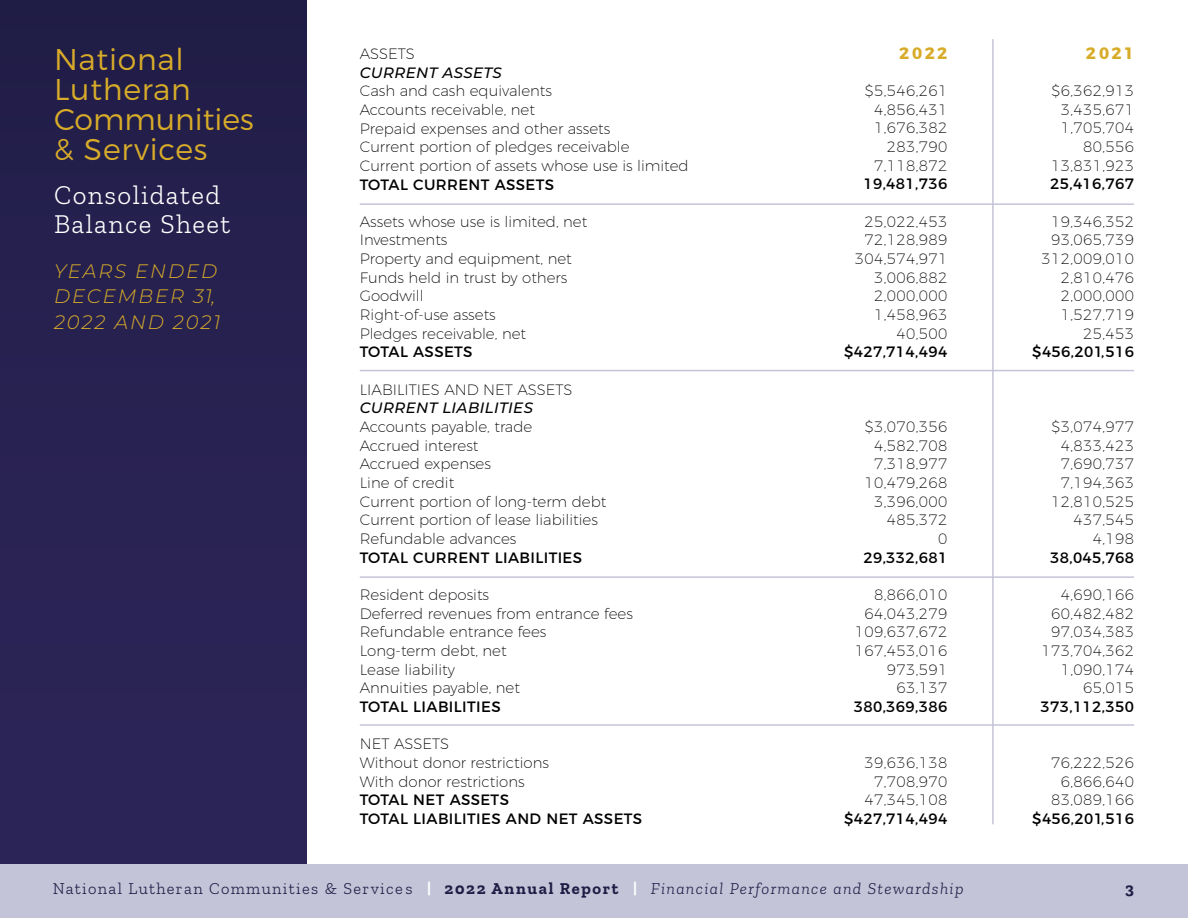
<style>
.page{position:relative;width:1188px;height:918px;background:#fff}
.page>*{position:absolute;margin:0;border:0;box-sizing:border-box;transform-origin:0 0}
.t1{font:300 30px/30px "Montserrat";letter-spacing:.025em;color:#d8ac29}
.t2{font:300 27px/28.5px "Zilla Slab";letter-spacing:.05em;color:#fff}
.t3{font:italic 300 19.5px/25.5px "Montserrat";letter-spacing:.1em;color:#d8ac29}
.t4{font:300 16.5px "Zilla Slab";letter-spacing:.08em;color:#1f1c45}
.t5{font:700 16.5px "Montserrat";letter-spacing:.145em;color:#d8ac29}
.t6{font:700 16.5px "Zilla Slab";color:#1f1c45}
.t7{font:200 15px/18.6px "Montserrat";color:#000}
.t8{font:200 15px/18.6px "Montserrat";letter-spacing:.025em;color:#000;text-align:right}
.t9{font:15px/18.6px "Montserrat";letter-spacing:.025em;color:#000}
.t10{font:italic 500 15px "Montserrat";letter-spacing:.025em;color:#000}
.s1{font-weight:700;color:#fff}
.s2{font-weight:700}
.s3{font-style:italic}
</style>
<div class="page">
<div style="left:0;top:0;width:306px;height:917px;background:#282252"></div>
<hr style="left:360px;top:724px;width:774px;height:2px;background:#c4c4d8">
<hr style="left:360px;top:576px;width:774px;height:2px;background:#c4c4d8">
<hr style="left:360px;top:370px;width:774px;height:1px;background:#c4c4d8">
<hr style="left:360px;top:203px;width:774px;height:2px;background:#c4c4d8">
<hr style="left:992px;top:39px;width:2px;height:785px;background:#c4c4d8">
<div style="left:0;top:864px;width:1188px;height:54px;background:#c4c4d8"></div>
<h1 class="t1" style="left:54px;top:42px;width:201px">National<br>Lutheran<br>Communities &amp; Services</h1>
<p class="t7" style="left:360px;top:43px;width:57px">ASSETS</p>
<p class="t10" style="left:360px;top:62px;width:144px">CURRENT ASSETS</p>
<p class="t7" style="left:360px;top:80px;width:330px">Cash and cash equivalents<br>Accounts receivable, net<br>Prepaid expenses and other assets<br>Current portion of pledges receivable<br>Current portion of assets whose use is limited</p>
<p class="t9" style="left:360px;top:174px;width:196px">TOTAL CURRENT ASSETS</p>
<p class="t7" style="left:360px;top:211px;width:229px">Assets whose use is limited, net<br>Investments<br>Property and equipment, net<br>Funds held in trust by others<br>Goodwill<br>Right-of-use assets<br>Pledges receivable, net</p>
<p class="t9" style="left:360px;top:342px;width:114px">TOTAL ASSETS</p>
<p class="t7" style="left:360px;top:379px;width:214px">LIABILITIES AND NET ASSETS</p>
<p class="t10" style="left:360px;top:398px;width:175px">CURRENT LIABILITIES</p>
<p class="t7" style="left:360px;top:416px;width:248px">Accounts payable, trade<br>Accrued interest<br>Accrued expenses<br>Line of credit<br>Current portion of long-term debt<br>Current portion of lease liabilities<br>Refundable advances</p>
<p class="t9" style="left:360px;top:547px;width:224px">TOTAL CURRENT LIABILITIES</p>
<p class="t7" style="left:360px;top:584px;width:275px">Resident deposits<br>Deferred revenues from entrance fees<br>Refundable entrance fees<br>Long-term debt, net<br>Lease liability<br>Annuities payable, net</p>
<p class="t9" style="left:360px;top:696px;width:142px">TOTAL LIABILITIES</p>
<p class="t7" style="left:360px;top:733px;width:191px">NET ASSETS<br>Without donor restrictions<br>With donor restrictions</p>
<p class="t9" style="left:360px;top:789px;width:284px">TOTAL NET ASSETS<br>TOTAL LIABILITIES AND NET ASSETS</p>
<h2 class="t2" style="left:54px;top:181px;width:178px">Consolidated<br>Balance Sheet</h2>
<h3 class="t3" style="left:54px;top:258px;width:168px">YEARS ENDED<br>DECEMBER 31,<br>2022 AND 2021</h3>
<p class="t5" style="left:899px;top:39px;width:50px">2022</p>
<p class="t8" style="left:865px;top:80px;width:84px">$5,546,261<br>4,856,431<br>1,676,382<br>283,790<br>7,118,872</p>
<p class="t9" style="left:863px;top:174px;width:85px">19,481,736</p>
<p class="t8" style="left:855px;top:211px;width:94px">25,022,453<br>72,128,989<br>304,574,971<br>3,006,882<br>2,000,000<br>1,458,963<br>40,500</p>
<p class="t9" style="left:844px;top:342px;width:105px">$427,714,494</p>
<p class="t8" style="left:865px;top:416px;width:84px">$3,070,356<br>4,582,708<br>7,318,977<br>10,479,268<br>3,396,000<br>485,372<br>0</p>
<p class="t9" style="left:863px;top:547px;width:85px">29,332,681</p>
<p class="t8" style="left:855px;top:584px;width:94px">8,866,010<br>64,043,279<br>109,637,672<br>167,453,016<br>973,591<br>63,137</p>
<p class="t9" style="left:854px;top:696px;width:95px">380,369,386</p>
<p class="t8" style="left:865px;top:752px;width:84px">39,636,138<br>7,708,970<br>47,345,108</p>
<p class="t9" style="left:844px;top:808px;width:105px">$427,714,494</p>
<p class="t5" style="left:1086px;top:39px;width:50px">2021</p>
<p class="t8" style="left:1051px;top:80px;width:84px">$6,362,913<br>3,435,671<br>1,705,704<br>80,556<br>13,831,923</p>
<p class="t9" style="left:1050px;top:174px;width:85px">25,416,767</p>
<p class="t8" style="left:1042px;top:211px;width:94px">19,346,352<br>93,065,739<br>312,009,010<br>2,810,476<br>2,000,000<br>1,527,719<br>25,453</p>
<p class="t9" style="left:1032px;top:342px;width:103px">$456,201,516</p>
<p class="t8" style="left:1051px;top:416px;width:84px">$3,074,977<br>4,833,423<br>7,690,737<br>7,194,363<br>12,810,525<br>437,545<br>4,198</p>
<p class="t9" style="left:1050px;top:547px;width:85px">38,045,768</p>
<p class="t8" style="left:1042px;top:584px;width:94px">4,690,166<br>60,482,482<br>97,034,383<br>173,704,362<br>1,090,174<br>65,015</p>
<p class="t9" style="left:1041px;top:696px;width:95px">373,112,350</p>
<p class="t8" style="left:1051px;top:752px;width:84px">76,222,526<br>6,866,640<br>83,089,166</p>
<p class="t9" style="left:1032px;top:808px;width:103px">$456,201,516</p>
<p class="t4" style="left:53px;top:879px;width:912px">National Lutheran Communities &amp; Services <span class="s1">|</span> <span class="s2">2022 Annual Report</span> <span class="s1">|</span> <span class="s3">Financial Performance and Stewardship</span></p>
<p class="t6" style="left:1125px;top:879px;width:10px">3</p>
</div>
